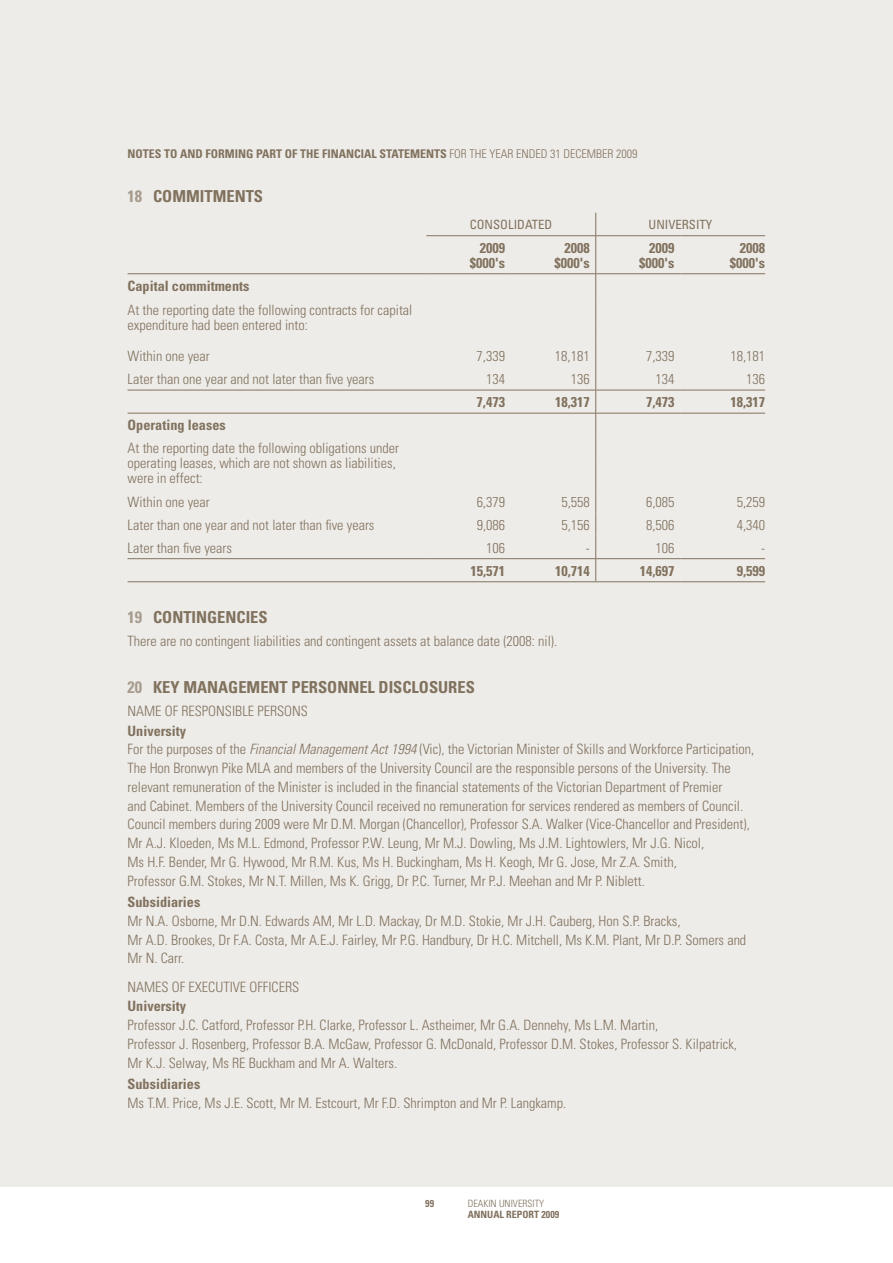
<style>
.page{position:relative;width:893px;height:1263px;background:#fff}
.page>*{position:absolute;margin:0;border:0;box-sizing:border-box;transform-origin:0 0}
.t1{font:700 condensed 16.5px "Univers";color:#81725e}
.t2{font:300 condensed 14.25px/18.8px "Univers";color:#81725e}
.t3{font:700 condensed 14.25px/15px "Univers";color:#81725e;text-align:right}
.t4{font:condensed 12.75px "Univers";color:#81725e}
.t5{font:700 condensed 12px "Univers";color:#81725e}
.t6{font:700 condensed 10.05px "Univers";color:#81725e}
.t7{font:300 condensed 10.05px "Univers";color:#81725e}
.s1{font-weight:300}
.s2{color:#a79c8e}
.s3{font-weight:700}
.s4{font-style:italic}
</style>
<div class="page">
<div style="left:0;top:0;width:893px;height:1186px;background:#eeece9"></div>
<hr style="left:128px;top:581px;width:298px;height:1px;background:#81725e">
<hr style="left:426px;top:581px;width:85px;height:1px;background:#81725e">
<hr style="left:511px;top:581px;width:85px;height:1px;background:#81725e">
<hr style="left:596px;top:581px;width:84px;height:1px;background:#81725e">
<hr style="left:680px;top:581px;width:85px;height:1px;background:#81725e">
<svg style="left:595px;top:213px;width:1px;height:22px"></svg>
<hr style="left:426px;top:235px;width:85px;height:1px;background:#81725e">
<hr style="left:511px;top:235px;width:85px;height:1px;background:#81725e">
<hr style="left:596px;top:235px;width:84px;height:1px;background:#81725e">
<hr style="left:595px;top:236px;width:1px;height:37px;background:#81725e">
<hr style="left:680px;top:235px;width:85px;height:1px;background:#81725e">
<svg style="left:595px;top:274px;width:1px;height:185px"></svg>
<hr style="left:595px;top:459px;width:1px;height:30px;background:#81725e">
<svg style="left:595px;top:489px;width:1px;height:92px"></svg>
<hr style="left:128px;top:273px;width:298px;height:1px;background:#81725e">
<hr style="left:426px;top:273px;width:85px;height:1px;background:#81725e">
<hr style="left:511px;top:273px;width:85px;height:1px;background:#81725e">
<hr style="left:596px;top:273px;width:84px;height:1px;background:#81725e">
<hr style="left:680px;top:273px;width:85px;height:1px;background:#81725e">
<hr style="left:128px;top:390px;width:298px;height:1px;background:#81725e">
<hr style="left:426px;top:390px;width:85px;height:1px;background:#81725e">
<hr style="left:511px;top:390px;width:85px;height:1px;background:#81725e">
<hr style="left:596px;top:390px;width:84px;height:1px;background:#81725e">
<hr style="left:680px;top:390px;width:85px;height:1px;background:#81725e">
<hr style="left:128px;top:413px;width:298px;height:1px;background:#81725e">
<hr style="left:426px;top:413px;width:85px;height:1px;background:#81725e">
<hr style="left:511px;top:413px;width:85px;height:1px;background:#81725e">
<hr style="left:596px;top:413px;width:84px;height:1px;background:#81725e">
<hr style="left:680px;top:413px;width:85px;height:1px;background:#81725e">
<hr style="left:128px;top:558px;width:298px;height:1px;background:#81725e">
<hr style="left:426px;top:558px;width:85px;height:1px;background:#81725e">
<hr style="left:511px;top:558px;width:85px;height:1px;background:#81725e">
<hr style="left:596px;top:558px;width:84px;height:1px;background:#81725e">
<hr style="left:680px;top:558px;width:85px;height:1px;background:#81725e">
<p class="t5" style="left:128px;top:147px;width:511px">NOTES TO AND FORMING PART OF THE FINANCIAL STATEMENTS <span class="s1">FOR THE YEAR ENDED 31 DECEMBER 2009</span></p>
<p class="t1" style="left:128px;top:186px;width:137px"><span class="s2">18</span> COMMITMENTS</p>
<p class="t4" style="left:470px;top:216px;width:84px">CONSOLIDATED</p>
<p class="t4" style="left:649px;top:216px;width:65px">UNIVERSITY</p>
<p class="t3" style="left:470px;top:240px;width:37px">2009 $000's</p>
<p class="t3" style="left:555px;top:240px;width:37px">2008 $000's</p>
<p class="t3" style="left:639px;top:240px;width:37px">2009 $000's</p>
<p class="t3" style="left:730px;top:240px;width:37px">2008 $000's</p>
<p class="t3" style="left:128px;top:278px;width:123px">Capital commitments</p>
<p class="t2" style="left:128px;top:302px;width:286px;line-height:15px">At the reporting date the following contracts for capital expenditure had been entered into:</p>
<p class="t2" style="left:128px;top:346px;width:84px">Within one year</p>
<p class="t2" style="left:477px;top:346px;width:30px">7,339</p>
<p class="t2" style="left:555px;top:346px;width:36px">18,181</p>
<p class="t2" style="left:646px;top:346px;width:30px">7,339</p>
<p class="t2" style="left:730px;top:346px;width:36px">18,181</p>
<p class="t2" style="left:128px;top:369px;width:248px">Later than one year and not later than five years</p>
<p class="t2" style="left:486px;top:369px;width:20px">134</p>
<p class="t2" style="left:571px;top:369px;width:20px">136</p>
<p class="t2" style="left:655px;top:369px;width:20px">134</p>
<p class="t2" style="left:746px;top:369px;width:20px">136</p>
<p class="t3" style="left:477px;top:394px;width:30px">7,473</p>
<p class="t3" style="left:555px;top:394px;width:36px">18,317</p>
<p class="t3" style="left:646px;top:394px;width:30px">7,473</p>
<p class="t3" style="left:730px;top:394px;width:36px">18,317</p>
<p class="t3" style="left:128px;top:417px;width:100px">Operating leases</p>
<p class="t2" style="left:128px;top:441px;width:273px;line-height:15px">At the reporting date the following obligations under operating leases, which are not shown as liabilities, were in effect:</p>
<p class="t2" style="left:128px;top:492px;width:84px">Within one year</p>
<p class="t2" style="left:477px;top:492px;width:30px">6,379</p>
<p class="t2" style="left:561px;top:492px;width:30px">5,558</p>
<p class="t2" style="left:646px;top:492px;width:30px">6,085</p>
<p class="t2" style="left:737px;top:492px;width:30px">5,259</p>
<p class="t2" style="left:128px;top:515px;width:248px">Later than one year and not later than five years</p>
<p class="t2" style="left:477px;top:515px;width:30px">9,086</p>
<p class="t2" style="left:561px;top:515px;width:30px">5,156</p>
<p class="t2" style="left:646px;top:515px;width:30px">8,506</p>
<p class="t2" style="left:737px;top:515px;width:30px">4,340</p>
<p class="t2" style="left:128px;top:538px;width:106px">Later than five years</p>
<p class="t2" style="left:486px;top:538px;width:20px">106</p>
<p class="t2" style="left:586px;top:538px;width:5px">-</p>
<p class="t2" style="left:656px;top:538px;width:20px">106</p>
<p class="t2" style="left:761px;top:538px;width:5px">-</p>
<p class="t3" style="left:470px;top:563px;width:36px">15,571</p>
<p class="t3" style="left:555px;top:563px;width:36px">10,714</p>
<p class="t3" style="left:640px;top:563px;width:36px">14,697</p>
<p class="t3" style="left:737px;top:563px;width:30px">9,599</p>
<p class="t1" style="left:128px;top:607px;width:142px"><span class="s2">19</span> CONTINGENCIES</p>
<p class="t2" style="left:128px;top:631px;width:431px">There are no contingent liabilities and contingent assets at balance date (2008: nil).</p>
<p class="t1" style="left:128px;top:677px;width:349px"><span class="s2">20</span> KEY MANAGEMENT PERSONNEL DISCLOSURES</p>
<p class="t2" style="left:128px;top:702px;width:18px">Name</p>
<p class="t2" style="left:165px;top:702px;width:32px">of Responsible</p>
<p class="t2" style="left:257px;top:702px;width:15px">Persons</p>
<p class="t2" style="left:128px;top:721px;width:628px"><span class="s3">University<br></span>For the purposes of the <span class="s4">Financial Management Act 1994</span> (Vic), the Victorian Minister of Skills and Workforce Participation, The Hon Bronwyn Pike MLA and members of the University Council are the responsible persons of the University. The relevant remuneration of the Minister is included in the financial statements of the Victorian Department of Premier<br>and Cabinet. Members of the University Council received no remuneration for services rendered as members of Council.<br>Council members during 2009 were Mr D.M. Morgan (Chancellor), Professor S.A. Walker (Vice-Chancellor and President), Mr A.J. Kloeden, Ms M.L. Edmond, Professor P.W. Leung, Mr M.J. Dowling, Ms J.M. Lightowlers, Mr J.G. Nicol,<br>Ms H.F. Bender, Mr G. Hywood, Mr R.M. Kus, Ms H. Buckingham, Ms H. Keogh, Mr G. Jose, Mr Z.A. Smith,<br>Professor G.M. Stokes, Mr N.T. Millen, Ms K. Grigg, Dr P.C. Turner, Mr P.J. Meehan and Mr P. Niblett.</p>
<p class="t3" style="left:128px;top:894px;width:74px">Subsidiaries</p>
<p class="t2" style="left:128px;top:911px;width:620px">Mr N.A. Osborne, Mr D.N. Edwards AM, Mr L.D. Mackay, Dr M.D. Stokie, Mr J.H. Cauberg, Hon S.P. Bracks,<br>Mr A.D. Brookes, Dr F.A. Costa, Mr A.E.J. Fairley, Mr P.G. Handbury, Dr H.C. Mitchell, Ms K.M. Plant, Mr D.P. Somers and<br>Mr N. Carr.</p>
<p class="t2" style="left:128px;top:978px;width:18px">Names</p>
<p class="t2" style="left:172px;top:978px;width:38px">of Executive</p>
<p class="t2" style="left:249px;top:978px;width:15px">Officers</p>
<p class="t3" style="left:128px;top:999px;width:60px">University</p>
<p class="t2" style="left:128px;top:1016px;width:611px">Professor J.C. Catford, Professor P.H. Clarke, Professor L. Astheimer, Mr G.A. Dennehy, Ms L.M. Martin,<br>Professor J. Rosenberg, Professor B.A. McGaw, Professor G. McDonald, Professor D.M. Stokes, Professor S. Kilpatrick,<br>Mr K.J. Selway, Ms RE Buckham and Mr A. Walters.</p>
<p class="t3" style="left:128px;top:1076px;width:74px">Subsidiaries</p>
<p class="t2" style="left:128px;top:1093px;width:440px">Ms T.M. Price, Ms J.E. Scott, Mr M. Estcourt, Mr F.D. Shrimpton and Mr P. Langkamp.</p>
<p class="t6" style="left:425px;top:1197px;width:10px">99</p>
<p class="t7" style="left:468px;top:1198px;width:78px">DEAKIN UNIVERSITY</p>
<p class="t6" style="left:468px;top:1208px;width:93px">ANNUAL REPORT 2009</p>
</div>
